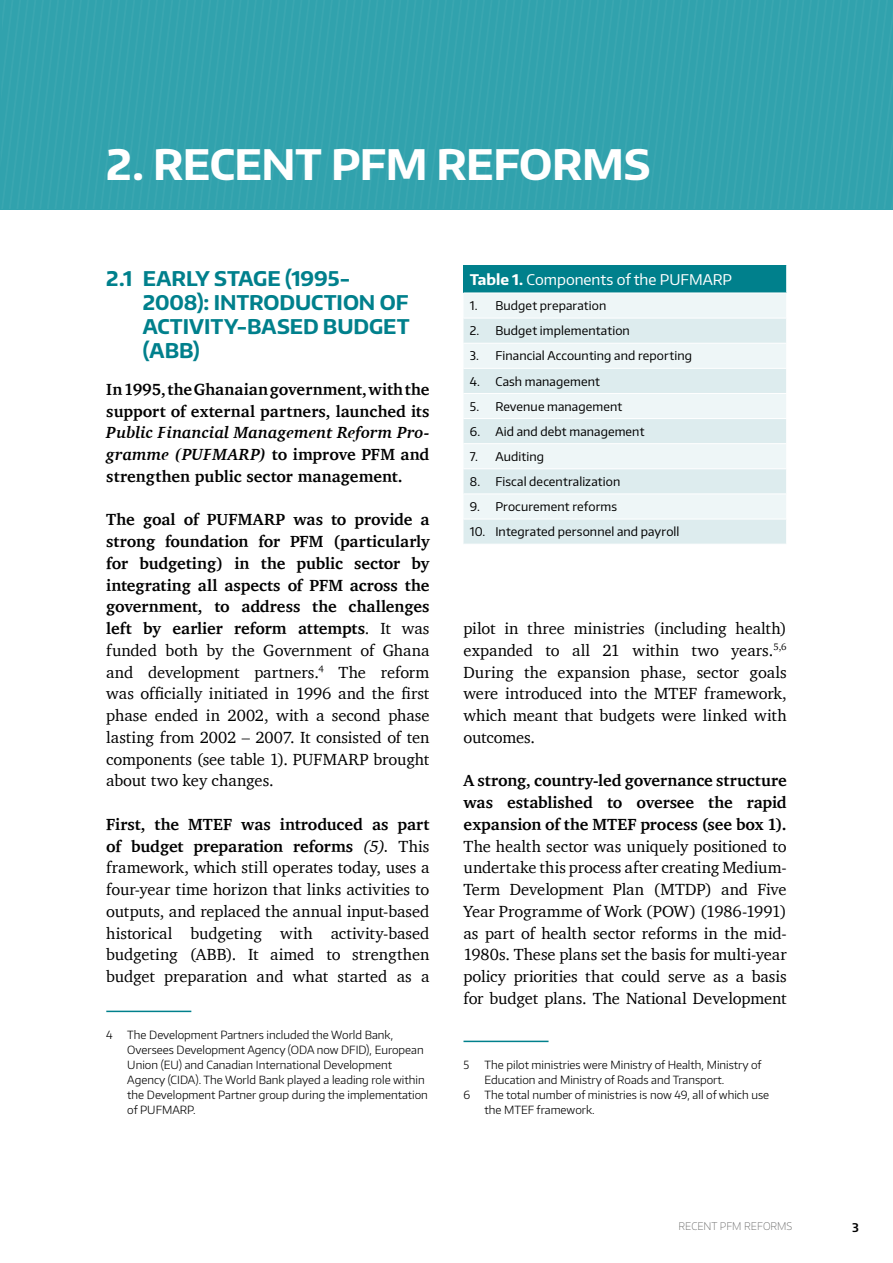
<style>
.page{position:relative;width:893px;height:1263px;background:#fff}
.page>*{position:absolute;margin:0;border:0;box-sizing:border-box;transform-origin:0 0}
.t1{font:700 42px "Encode Sans";letter-spacing:-.01em;color:#fff}
.t2{font:700 20.25px/24px "Encode Sans";letter-spacing:-.005em;color:#00808c}
.t3{font:16.5px/21.8px "Charter";letter-spacing:-.01em;color:#000;text-align:justify}
.t4{font:700 16.5px/21.8px "Charter";color:#000}
.t5{font:italic 700 16.5px/21.8px "Charter";letter-spacing:.01em;color:#000;text-align:justify}
.t6{font:14.7px "Encode Sans";color:#fff}
.t7{font:12px "Encode Sans";letter-spacing:.01em;color:#000}
.t8{font:600 12px "Encode Sans";color:#000}
.t9{font:300 11.25px/15px "Encode Sans";color:#000}
.t10{font:100 10.5px "Encode Sans";color:#565655}
.s1{font-style:normal}
.s2{font-weight:700}
.s3{font-style:italic}
</style>
<div class="page">
<svg style="left:0;top:0;width:893px;height:209px;background:#33a2ad"></svg>
<hr style="left:106px;top:1011px;width:85px;height:1px;background:#00808c">
<hr style="left:463px;top:1041px;width:86px;height:1px;background:#00808c">
<div style="left:463px;top:265px;width:324px;height:28px;background:#00808c"></div>
<div style="left:464px;top:294px;width:322px;height:24px;background:#eef6f7"></div>
<svg style="left:463px;top:319px;width:323px;height:225px;background:#e5f0f2"></svg>
<hr style="left:463px;top:343px;width:324px;height:1px;background:#fff">
<hr style="left:463px;top:368px;width:324px;height:1px;background:#fff">
<hr style="left:463px;top:393px;width:324px;height:1px;background:#fff">
<hr style="left:463px;top:418px;width:324px;height:1px;background:#fff">
<hr style="left:463px;top:443px;width:324px;height:1px;background:#fff">
<hr style="left:463px;top:468px;width:324px;height:1px;background:#fff">
<hr style="left:463px;top:493px;width:324px;height:1px;background:#fff">
<hr style="left:463px;top:519px;width:324px;height:1px;background:#fff">
<svg style="left:786px;top:265px;width:1px;height:28px"></svg>
<h1 class="t1" style="left:106px;top:137px;width:545px">2. RECENT PFM REFORMS</h1>
<p class="t2" style="left:143px;top:266px;width:268px;text-indent:-37px">2.1 EARLY STAGE (1995-<br>2008): INTRODUCTION OF<br>ACTIVITY-BASED BUDGET (ABB)</p>
<p class="t4" style="left:106px;top:378px;width:325px">In 1995, the Ghanaian government, with the support of external partners, launched its</p>
<p class="t5" style="left:106px;top:422px;width:325px">Public Financial Management Reform Pro&shy;gramme (PUFMARP) <span class="s1">to improve PFM and strengthen public sector management.</span></p>
<p class="t3" style="left:106px;top:509px;width:325px"><span class="s2">The goal of PUFMARP was to provide a strong foundation for PFM (particularly for budgeting) in the public sector by integrating all aspects of PFM across the government, to address the challenges left by earlier reform attempts</span>. It was funded both by the Government of Ghana and development partners.<sup>4</sup> The reform was officially initiated in 1996 and the first phase ended in 2002, with a second phase lasting from 2002 – 2007. It consisted of ten components (see table 1). PUFMARP brought about two key changes.</p>
<p class="t3" style="left:106px;top:813px;width:325px"><span class="s2">First, the MTEF was introduced as part of budget preparation reforms</span> <span class="s3">(5).</span> This framework, which still operates today, uses a four-year time horizon that links activities to outputs, and replaced the annual input-based historical budgeting with activity-based budgeting (ABB). It aimed to strengthen budget preparation and what started as a</p>
<p class="t9" style="left:106px;top:1027px;width:8px">4</p>
<p class="t9" style="left:127px;top:1027px;width:302px">The Development Partners included the World Bank, Oversees Development Agency (ODA now DFID), European Union (EU) and Canadian International Development Agency (CIDA). The World Bank played a leading role within the Development Partner group during the implementation of PUFMARP.</p>
<p class="t6" style="left:470px;top:270px;width:264px"><span class="s2">Table 1.</span> Components of the PUFMARP</p>
<p class="t7" style="left:470px;top:298px;width:138px">1. Budget preparation</p>
<p class="t7" style="left:470px;top:323px;width:161px">2. Budget implementation</p>
<p class="t7" style="left:470px;top:348px;width:224px">3. Financial Accounting and reporting</p>
<p class="t7" style="left:470px;top:373px;width:131px">4. Cash management</p>
<p class="t7" style="left:470px;top:398px;width:154px">5. Revenue management</p>
<p class="t7" style="left:470px;top:423px;width:176px">6. Aid and debt management</p>
<p class="t7" style="left:470px;top:449px;width:76px">7. Auditing</p>
<p class="t7" style="left:470px;top:474px;width:152px">8. Fiscal decentralization</p>
<p class="t7" style="left:470px;top:499px;width:149px">9. Procurement reforms</p>
<p class="t7" style="left:470px;top:524px;width:211px">10. Integrated personnel and payroll</p>
<p class="t3" style="left:463px;top:617px;width:325px">pilot in three ministries (including health) expanded to all 21 within two years.<sup>5,6<br></sup>During the expansion phase, sector goals were introduced into the MTEF framework, which meant that budgets were linked with outcomes.</p>
<p class="t4" style="left:463px;top:770px;width:325px;text-align:justify">A strong, country-led governance structure was established to oversee the rapid expansion of the MTEF process (see box 1).</p>
<p class="t3" style="left:463px;top:835px;width:325px">The health sector was uniquely positioned to undertake this process after creating Medium-Term Development Plan (MTDP) and Five Year Programme of Work (POW) (1986-1991) as part of health sector reforms in the mid-1980s. These plans set the basis for multi-year policy priorities that could serve as a basis for budget plans. The National Development</p>
<p class="t9" style="left:463px;top:1057px;width:7px">5</p>
<p class="t9" style="left:484px;top:1057px;width:278px">The pilot ministries were Ministry of Health, Ministry of<br>Education and Ministry of Roads and Transport.</p>
<p class="t9" style="left:463px;top:1087px;width:8px">6</p>
<p class="t9" style="left:484px;top:1087px;width:286px">The total number of ministries is now 49, all of which use the MTEF framework.</p>
<p class="t10" style="left:679px;top:1219px;width:115px">RECENT PFM REFORMS</p>
<p class="t8" style="left:852px;top:1219px;width:8px">3</p>
</div>
